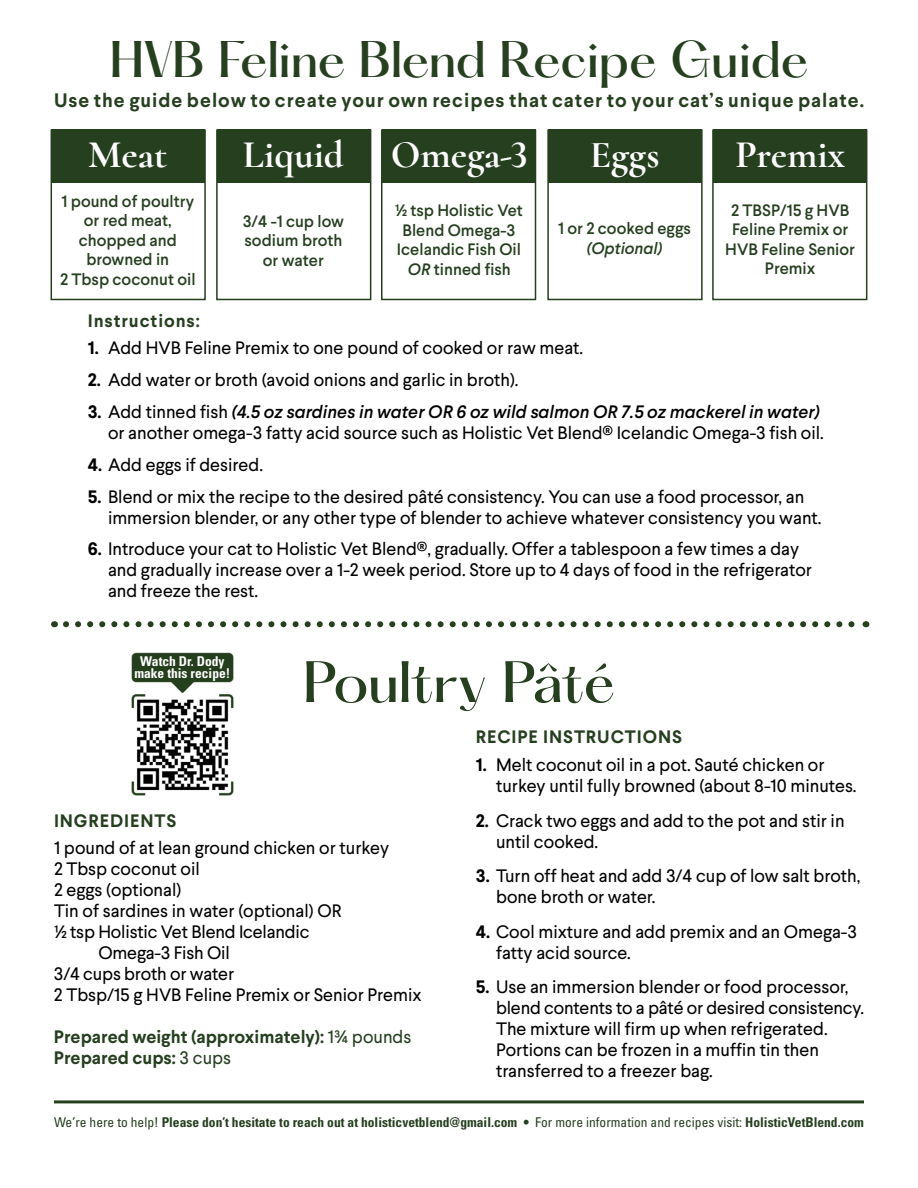
<style>
.page{position:relative;width:918px;height:1188px;background:#fff}
.page>*{position:absolute;margin:0;border:0;box-sizing:border-box;transform-origin:0 0}
.t1{font:500 51px "Hatton";letter-spacing:-.02em;color:#253f1f}
.t2{font:500 45px "Hatton";letter-spacing:-.015em;color:#253f1f}
.t3{font:700 39px "Cormorant";color:#fff}
.t4{font:700 19.5px "Larsseit";letter-spacing:.05em;color:#253f1f}
.t5{font:18px/21px "Larsseit";color:#000}
.t6{font:700 18px/21px "Larsseit";color:#253f1f}
.t7{font:700 18px "Larsseit";letter-spacing:.05em;color:#253f1f}
.t8{font:500 16.5px/19.5px "Larsseit";color:#253f1f;text-align:center}
.t9{font:italic 500 16.5px "Larsseit";color:#253f1f}
.t10{font:700 condensed 13.5px "Univers LT Std";color:#253f1f}
.t11{font:700 condensed 13.5px/12.1px "Univers LT Std";color:#fff;text-align:center}
.s1{font-style:italic}
.s2{font-weight:700}
.s3{font-weight:500;font-style:italic}
.s4{font-weight:400}
</style>
<div class="page">
<div style="left:51px;top:129px;width:155px;height:171px;border:2px solid #253f1f"></div>
<div style="left:216px;top:129px;width:155px;height:171px;border:2px solid #253f1f"></div>
<div style="left:381px;top:129px;width:155px;height:171px;border:2px solid #253f1f"></div>
<div style="left:547px;top:129px;width:156px;height:171px;border:2px solid #253f1f"></div>
<div style="left:712px;top:129px;width:155px;height:171px;border:2px solid #253f1f"></div>
<img style="left:131px;top:652px;width:103px;height:144px">
<div style="left:51px;top:129px;width:154px;height:54px;background:#253f1f"></div>
<div style="left:217px;top:129px;width:154px;height:54px;background:#253f1f"></div>
<div style="left:382px;top:129px;width:153px;height:54px;background:#253f1f"></div>
<div style="left:548px;top:129px;width:154px;height:54px;background:#253f1f"></div>
<div style="left:713px;top:129px;width:154px;height:54px;background:#253f1f"></div>
<svg style="left:66px;top:621px;width:789px;height:6px"></svg>
<hr style="left:54px;top:1100px;width:810px;height:3px;background:#253f1f">
<h2 class="t2" style="left:109px;top:35px;width:701px">HVB Feline Blend Recipe Guide</h2>
<p class="t4" style="left:54px;top:87px;width:812px">Use the guide below to create your own recipes that cater to your cat’s unique palate.</p>
<h3 class="t3" style="left:88px;top:130px;width:81px">Meat</h3>
<p class="t8" style="left:60px;top:191px;width:137px">1 pound of poultry or red meat, chopped and browned in<br>2 Tbsp coconut oil</p>
<h3 class="t3" style="left:243px;top:130px;width:102px">Liquid</h3>
<p class="t8" style="left:243px;top:211px;width:103px">3/4 -1 cup low sodium broth or water</p>
<h3 class="t3" style="left:391px;top:130px;width:138px">Omega-3</h3>
<p class="t8" style="left:395px;top:201px;width:129px">½ tsp Holistic Vet<br>Blend Omega-3<br>Icelandic Fish Oil<br><span class="s1">OR</span> tinned fish</p>
<h3 class="t3" style="left:590px;top:130px;width:71px">Eggs</h3>
<h3 class="t3" style="left:735px;top:130px;width:111px">Premix</h3>
<p class="t8" style="left:725px;top:200px;width:131px">2 TBSP/15 g HVB<br>Feline Premix or<br>HVB Feline Senior<br>Premix</p>
<p class="t8" style="left:558px;top:219px;width:134px">1 or 2 cooked eggs</p>
<p class="t9" style="left:587px;top:238px;width:77px">(Optional)</p>
<p class="t7" style="left:88px;top:309px;width:114px">Instructions:</p>
<p class="t5" style="left:88px;top:337px;width:497px"><span class="s2">1.</span> Add HVB Feline Premix to one pound of cooked or raw meat.</p>
<p class="t5" style="left:88px;top:369px;width:432px"><span class="s2">2.</span> Add water or broth (avoid onions and garlic in broth).</p>
<p class="t5" style="left:88px;top:401px;width:738px;text-align:right"><span class="s2">3.</span> Add tinned fish <span class="s3">(4.5 oz sardines in water OR 6 oz wild salmon OR 7.5 oz mackerel in water) </span>or another omega-3 fatty acid source such as Holistic Vet Blend® Icelandic Omega-3 fish oil.</p>
<p class="t5" style="left:88px;top:454px;width:177px"><span class="s2">4.</span> Add eggs if desired.</p>
<p class="t5" style="left:108px;top:486px;width:715px;text-indent:-20px"><span class="s2">5.</span> Blend or mix the recipe to the desired pâté consistency. You can use a food processor, an immersion blender, or any other type of blender to achieve whatever consistency you want.</p>
<p class="t5" style="left:108px;top:539px;width:706px;text-indent:-20px"><span class="s2">6.</span> Introduce your cat to Holistic Vet Blend®, gradually. Offer a tablespoon a few times a day and gradually increase over a 1-2 week period. Store up to 4 days of food in the refrigerator and freeze the rest.</p>
<p class="t11" style="left:134px;top:655px;width:97px">Watch Dr. Dody make this recipe!</p>
<h1 class="t1" style="left:303px;top:655px;width:314px">Poultry Pâté</h1>
<p class="t7" style="left:54px;top:809px;width:124px">INGREDIENTS</p>
<p class="t5" style="left:54px;top:837px;width:337px">1 pound of at lean ground chicken or turkey</p>
<p class="t5" style="left:54px;top:858px;width:147px">2 Tbsp coconut oil</p>
<p class="t5" style="left:54px;top:879px;width:129px">2 eggs (optional)</p>
<p class="t5" style="left:54px;top:900px;width:289px">Tin of sardines in water (optional) OR</p>
<p class="t5" style="left:54px;top:921px;width:257px">½ tsp Holistic Vet Blend Icelandic</p>
<p class="t5" style="left:98px;top:942px;width:133px">Omega-3 Fish Oil</p>
<p class="t5" style="left:54px;top:963px;width:182px">3/4 cups broth or water</p>
<p class="t5" style="left:54px;top:984px;width:369px">2 Tbsp/15 g HVB Feline Premix or Senior Premix</p>
<p class="t6" style="left:54px;top:1027px;width:359px">Prepared weight (approximately): <span class="s4">1¾ pounds<br></span>Prepared cups: <span class="s4">3 cups</span></p>
<p class="t7" style="left:476px;top:725px;width:208px">RECIPE INSTRUCTIONS</p>
<p class="t5" style="left:496px;top:754px;width:362px;text-indent:-20px"><span class="s2">1.</span> Melt coconut oil in a pot. Sauté chicken or turkey until fully browned (about 8-10 minutes.</p>
<p class="t5" style="left:496px;top:810px;width:350px;text-indent:-20px"><span class="s2">2.</span> Crack two eggs and add to the pot and stir in until cooked.</p>
<p class="t5" style="left:496px;top:865px;width:366px;text-indent:-20px"><span class="s2">3.</span> Turn off heat and add 3/4 cup of low salt broth, bone broth or water.</p>
<p class="t5" style="left:496px;top:921px;width:362px;text-indent:-20px"><span class="s2">4.</span> Cool mixture and add premix and an Omega-3 fatty acid source.</p>
<p class="t5" style="left:496px;top:976px;width:369px;text-indent:-20px"><span class="s2">5.</span> Use an immersion blender or food processor, blend contents to a pâté or desired consistency.<br>The mixture will firm up when refrigerated.<br>Portions can be frozen in a muffin tin then transferred to a freezer bag.</p>
<p class="t10" style="left:54px;top:1114px;width:811px"><span class="s4">We’re here to help!</span> Please don’t hesitate to reach out at holisticvetblend@gmail.com • <span class="s4">For more information and recipes visit:</span> HolisticVetBlend.com</p>
</div>
